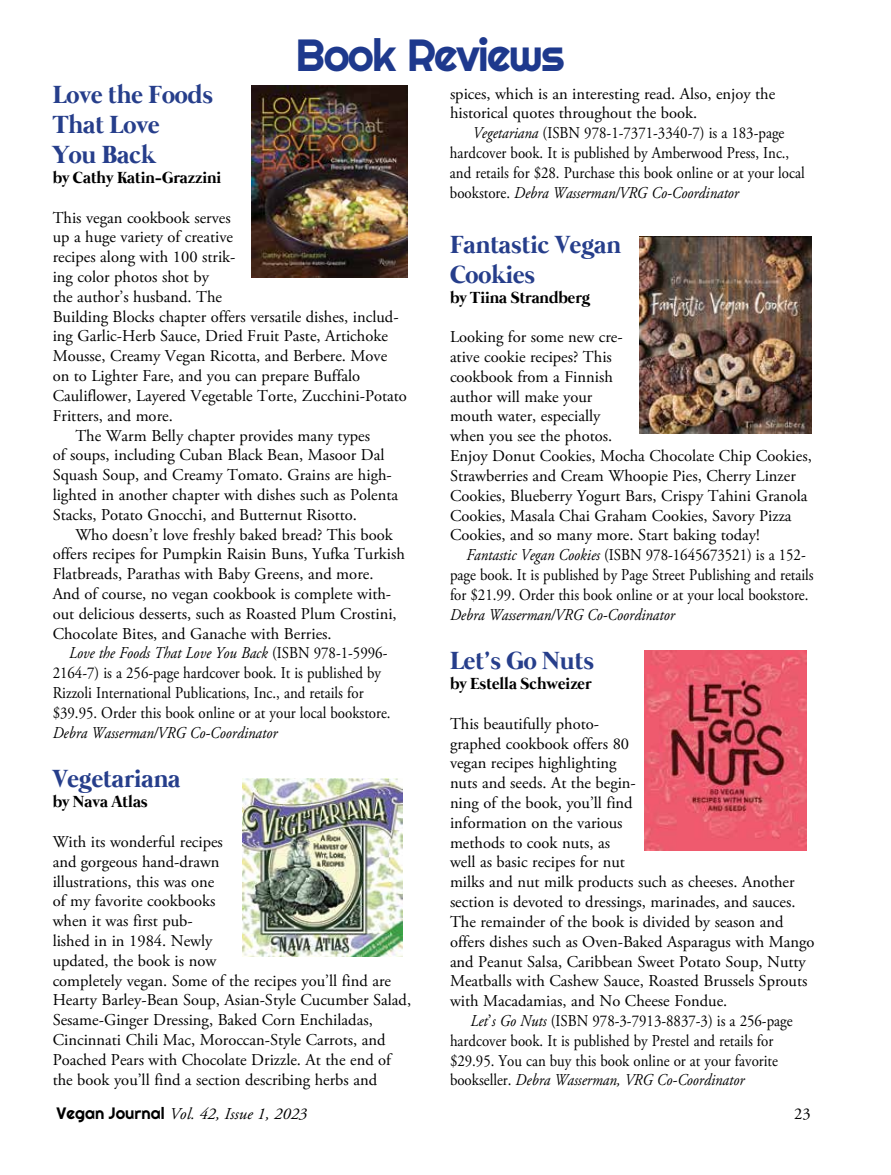
<style>
.page{position:relative;width:891px;height:1175px;background:#fff}
.page>*{position:absolute;margin:0;border:0;box-sizing:border-box;transform-origin:0 0}
.t1{font:45px "Righteous";letter-spacing:-.04em;color:#1e398d}
.t2{font:700 25.5px/30px "Mermaid";color:#263e8b}
.t3{font:16.5px/19.8px "Adobe Garamond Pro";color:#000}
.t4{font:16.5px/19.8px "Adobe Garamond Pro";color:#000;scale:.9 1}
.t5{font:italic 16.5px "Adobe Garamond Pro";color:#000;scale:.9 1}
.t6{font:700 16.5px "Mermaid";color:#000}
.t7{font:italic 16.5px "Adobe Garamond Pro";color:#000}
.s1{font-style:italic}
.s2{font-style:normal}
.s3{font-family:"Righteous";font-style:normal}
</style>
<div class="page">
<img style="left:252px;top:86px;width:156px;height:192px">
<img style="left:242px;top:778px;width:160px;height:179px">
<img style="left:640px;top:236px;width:171px;height:197px">
<img style="left:644px;top:650px;width:163px;height:200px">
<h1 class="t1" style="left:296px;top:27px;width:271px">Book Reviews</h1>
<p class="t3" style="left:450px;top:84px;width:327px">spices, which is an interesting read. Also, enjoy the historical quotes throughout the book.</p>
<p class="t4" style="left:450px;top:124px;width:396px;text-indent:23px"><span class="s1">Vegetariana</span> (ISBN 978-1-7371-3340-7) is a 183-page hardcover book. It is published by Amberwood Press, Inc., and retails for $28. Purchase this book online or at your local bookstore. <span class="s1">Debra Wasserman/VRG Co-Coordinator</span></p>
<h2 class="t2" style="left:450px;top:231px;width:173px">Fantastic Vegan<br>Cookies</h2>
<p class="t6" style="left:450px;top:288px;width:142px">by Tiina Strandberg</p>
<p class="t3" style="left:450px;top:328px;width:363px">Looking for some new cre-<br>ative cookie recipes? This<br>cookbook from a Finnish<br>author will make your<br>mouth water, especially<br>when you see the photos.<br>Enjoy Donut Cookies, Mocha Chocolate Chip Cookies, Strawberries and Cream Whoopie Pies, Cherry Linzer Cookies, Blueberry Yogurt Bars, Crispy Tahini Granola Cookies, Masala Chai Graham Cookies, Savory Pizza Cookies, and so many more. Start baking today!</p>
<p class="t4" style="left:450px;top:545px;width:406px;text-align:center"><span class="s1">Fantastic Vegan Cookies</span> (ISBN 978-1645673521) is a 152- page book. It is published by Page Street Publishing and retails for $21.99. Order this book online or at your local bookstore.</p>
<p class="t5" style="left:450px;top:604px;width:251px">Debra Wasserman/VRG Co-Coordinator</p>
<h2 class="t2" style="left:450px;top:647px;width:145px">Let’s Go Nuts</h2>
<p class="t6" style="left:450px;top:674px;width:143px">by Estella Schweizer</p>
<p class="t3" style="left:450px;top:714px;width:366px">This beautifully photo-<br>graphed cookbook offers 80<br>vegan recipes highlighting<br>nuts and seeds. At the begin-<br>ning of the book, you’ll find<br>information on the various<br>methods to cook nuts, as<br>well as basic recipes for nut<br>milks and nut milk products such as cheeses. Another section is devoted to dressings, marinades, and sauces.<br>The remainder of the book is divided by season and offers dishes such as Oven-Baked Asparagus with Mango and Peanut Salsa, Caribbean Sweet Potato Soup, Nutty Meatballs with Cashew Sauce, Roasted Brussels Sprouts with Macadamias, and No Cheese Fondue.</p>
<p class="t3" style="left:450px;top:1011px;width:344px;text-indent:20px"><span class="s1">Let</span>’<span class="s1">s Go Nuts</span> (ISBN 978-3-7913-8837-3) is a 256-page hardcover book. It is published by Prestel and retails for $29.95. You can buy this book online or at your favorite bookseller. <span class="s1">Debra Wasserman, VRG Co-Coordinator</span></p>
<h2 class="t2" style="left:53px;top:81px;width:162px">Love the Foods<br>That Love<br>You Back</h2>
<p class="t6" style="left:53px;top:168px;width:170px">by Cathy Katin-Grazzini</p>
<p class="t3" style="left:53px;top:208px;width:180px">This vegan cookbook serves</p>
<p class="t3" style="left:53px;top:228px;width:182px">up a huge variety of creative</p>
<p class="t3" style="left:53px;top:248px;width:184px">recipes along with 100 strik-</p>
<p class="t3" style="left:53px;top:267px;width:158px">ing color photos shot by</p>
<p class="t3" style="left:53px;top:287px;width:171px">the author’s husband. The</p>
<p class="t3" style="left:53px;top:307px;width:347px">Building Blocks chapter offers versatile dishes, includ-</p>
<p class="t3" style="left:53px;top:327px;width:337px">ing Garlic-Herb Sauce, Dried Fruit Paste, Artichoke</p>
<p class="t3" style="left:53px;top:347px;width:336px">Mousse, Creamy Vegan Ricotta, and Berbere. Move</p>
<p class="t3" style="left:53px;top:366px;width:309px">on to Lighter Fare, and you can prepare Buffalo</p>
<p class="t3" style="left:53px;top:386px;width:356px">Cauliflower, Layered Vegetable Torte, Zucchini-Potato</p>
<p class="t3" style="left:53px;top:406px;width:122px">Fritters, and more.</p>
<p class="t3" style="left:75px;top:426px;width:296px">The Warm Belly chapter provides many types</p>
<p class="t3" style="left:53px;top:446px;width:333px">of soups, including Cuban Black Bean, Masoor Dal</p>
<p class="t3" style="left:53px;top:465px;width:341px">Squash Soup, and Creamy Tomato. Grains are high-</p>
<p class="t3" style="left:53px;top:485px;width:347px">lighted in another chapter with dishes such as Polenta</p>
<p class="t3" style="left:53px;top:505px;width:306px">Stacks, Potato Gnocchi, and Butternut Risotto.</p>
<p class="t3" style="left:75px;top:525px;width:319px">Who doesn’t love freshly baked bread? This book</p>
<p class="t3" style="left:53px;top:545px;width:354px">offers recipes for Pumpkin Raisin Buns, Yufka Turkish</p>
<p class="t3" style="left:53px;top:564px;width:322px">Flatbreads, Parathas with Baby Greens, and more.</p>
<p class="t3" style="left:53px;top:584px;width:340px">And of course, no vegan cookbook is complete with-</p>
<p class="t3" style="left:53px;top:604px;width:346px">out delicious desserts, such as Roasted Plum Crostini,</p>
<p class="t3" style="left:53px;top:624px;width:280px">Chocolate Bites, and Ganache with Berries.</p>
<p class="t5" style="left:69px;top:643px;width:355px">Love the Foods That Love You Back <span class="s2">(ISBN 978-1-5996-</span></p>
<p class="t4" style="left:53px;top:663px;width:366px">2164-7) is a 256-page hardcover book. It is published by</p>
<p class="t4" style="left:53px;top:683px;width:347px">Rizzoli International Publications, Inc., and retails for</p>
<p class="t4" style="left:53px;top:703px;width:377px">$39.95. Order this book online or at your local bookstore.</p>
<p class="t5" style="left:53px;top:722px;width:251px">Debra Wasserman/VRG Co-Coordinator</p>
<h2 class="t2" style="left:53px;top:765px;width:129px">Vegetariana</h2>
<p class="t6" style="left:53px;top:792px;width:97px">by Nava Atlas</p>
<p class="t3" style="left:53px;top:832px;width:360px">With its wonderful recipes<br>and gorgeous hand-drawn<br>illustrations, this was one<br>of my favorite cookbooks<br>when it was first pub-<br>lished in in 1984. Newly<br>updated, the book is now<br>completely vegan. Some of the recipes you’ll find are Hearty Barley-Bean Soup, Asian-Style Cucumber Salad, Sesame-Ginger Dressing, Baked Corn Enchiladas, Cincinnati Chili Mac, Moroccan-Style Carrots, and Poached Pears with Chocolate Drizzle. At the end of the book you’ll find a section describing herbs and</p>
<p class="t7" style="left:57px;top:1104px;width:252px"><span class="s3">Vegan Journal</span> Vol. 42, Issue 1, 2023</p>
<p class="t3" style="left:794px;top:1104px;width:18px">23</p>
</div>
